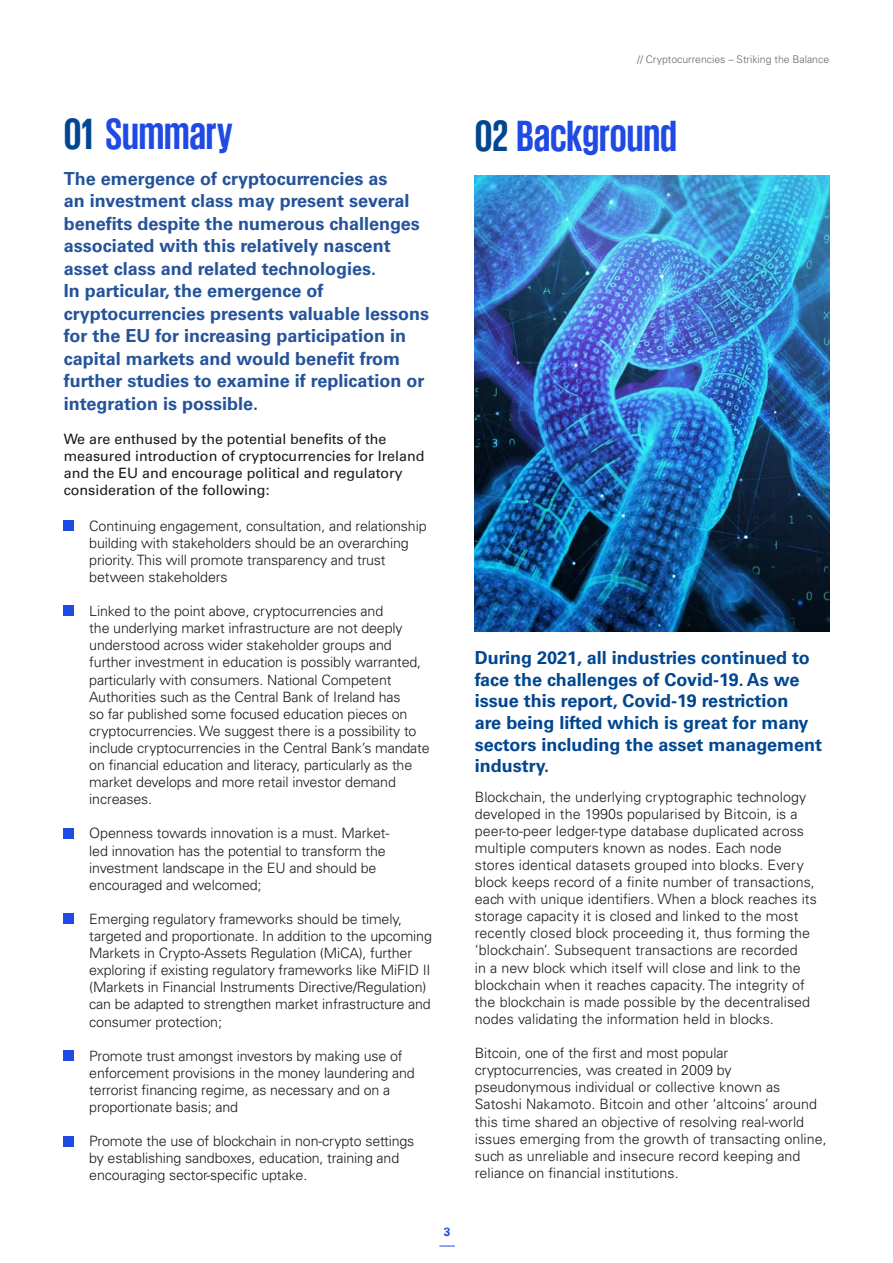
<style>
.page{position:relative;width:893px;height:1263px;background:#fff}
.page>*{position:absolute;margin:0;border:0;box-sizing:border-box;transform-origin:0 0}
.t1{font:700 45px "KPMG";color:#1f4ae3}
.t2{font:700 18px/22.5px "Univers LT Std";color:#245399}
.t3{font:700 18px/21.6px "Univers LT Std";color:#004690}
.t4{font:300 14.25px/17.1px "Univers LT Std";letter-spacing:-.01em;color:#1a1a1a}
.t5{font:14.25px/17.1px "Univers LT Std";color:#1a1a1a}
.t6{font:700 12px "Universfor KPMG";color:#1f4ae3}
.t7{font:300 10.5px "Univers LT Std";color:#666}
.s1{color:#004690}
</style>
<div class="page">
<div style="left:64px;top:520px;width:10px;height:11px;background:#1f4ae3"></div>
<div style="left:64px;top:606px;width:10px;height:10px;background:#1f4ae3"></div>
<div style="left:64px;top:828px;width:10px;height:10px;background:#1f4ae3"></div>
<div style="left:64px;top:914px;width:10px;height:10px;background:#1f4ae3"></div>
<div style="left:64px;top:1050px;width:10px;height:11px;background:#1f4ae3"></div>
<div style="left:64px;top:1136px;width:10px;height:10px;background:#1f4ae3"></div>
<img style="left:475px;top:175px;width:354px;height:456px">
<svg style="left:439px;top:1246px;width:16px;height:1px"></svg>
<h1 class="t1" style="left:64px;top:112px;width:170px"><span class="s1">01</span> Summary</h1>
<p class="t2" style="left:64px;top:167px;width:367px">The emergence of cryptocurrencies as<br>an investment class may present several benefts despite the numerous challenges associated with this relatively nascent asset class and related technologies.<br>In particular, the emergence of cryptocurrencies presents valuable lessons for the EU for increasing participation in capital markets and would beneft from further studies to examine if replication or integration is possible.</p>
<p class="t5" style="left:64px;top:430px;width:362px">We are enthused by the potential benefts of the measured introduction of cryptocurrencies for Ireland and the EU and encourage political and regulatory consideration of the following:</p>
<p class="t4" style="left:89px;top:517px;width:339px">Continuing engagement, consultation, and relationship building with stakeholders should be an overarching priority. This will promote transparency and trust between stakeholders</p>
<p class="t4" style="left:89px;top:602px;width:342px">Linked to the point above, cryptocurrencies and<br>the underlying market infrastructure are not deeply understood across wider stakeholder groups and further investment in education is possibly warranted, particularly with consumers. National Competent Authorities such as the Central Bank of Ireland has<br>so far published some focused education pieces on cryptocurrencies. We suggest there is a possibility to include cryptocurrencies in the Central Bank’s mandate on fnancial education and literacy, particularly as the market develops and more retail investor demand increases.</p>
<p class="t4" style="left:89px;top:825px;width:302px">Openness towards innovation is a must. Market&shy;led innovation has the potential to transform the investment landscape in the EU and should be encouraged and welcomed;</p>
<p class="t4" style="left:89px;top:910px;width:344px">Emerging regulatory frameworks should be timely, targeted and proportionate. In addition to the upcoming Markets in Crypto-Assets Regulation (MiCA), further exploring if existing regulatory frameworks like MiFID II (Markets in Financial Instruments Directive/Regulation) can be adapted to strengthen market infrastructure and consumer protection;</p>
<p class="t4" style="left:89px;top:1047px;width:327px">Promote trust amongst investors by making use of enforcement provisions in the money laundering and terrorist fnancing regime, as necessary and on a proportionate basis; and</p>
<p class="t4" style="left:89px;top:1133px;width:327px">Promote the use of blockchain in non-crypto settings by establishing sandboxes, education, training and encouraging sector-specifc uptake.</p>
<p class="t6" style="left:444px;top:1225px;width:8px">3</p>
<p class="t7" style="left:637px;top:53px;width:194px">// Cryptocurrencies – Striking the Balance</p>
<h1 class="t1" style="left:475px;top:113px;width:204px"><span class="s1">02</span> Background</h1>
<p class="t3" style="left:475px;top:647px;width:349px">During 2021, all industries continued to face the challenges of Covid-19. As we issue this report, Covid-19 restriction<br>are being lifted which is great for many sectors including the asset management industry.</p>
<p class="t4" style="left:475px;top:788px;width:344px">Blockchain, the underlying cryptographic technology developed in the 1990s popularised by Bitcoin, is a peer-to-peer ledger-type database duplicated across multiple computers known as nodes. Each node stores identical datasets grouped into blocks. Every block keeps record of a fnite number of transactions, each with unique identifers. When a block reaches its storage capacity it is closed and linked to the most recently closed block proceeding it, thus forming the ‘blockchain’. Subsequent transactions are recorded<br>in a new block which itself will close and link to the blockchain when it reaches capacity. The integrity of the blockchain is made possible by the decentralised nodes validating the information held in blocks.</p>
<p class="t4" style="left:475px;top:1044px;width:353px">Bitcoin, one of the frst and most popular cryptocurrencies, was created in 2009 by pseudonymous individual or collective known as Satoshi Nakamoto. Bitcoin and other ‘altcoins’ around this time shared an objective of resolving real-world issues emerging from the growth of transacting online, such as unreliable and insecure record keeping and reliance on fnancial institutions.</p>
</div>
